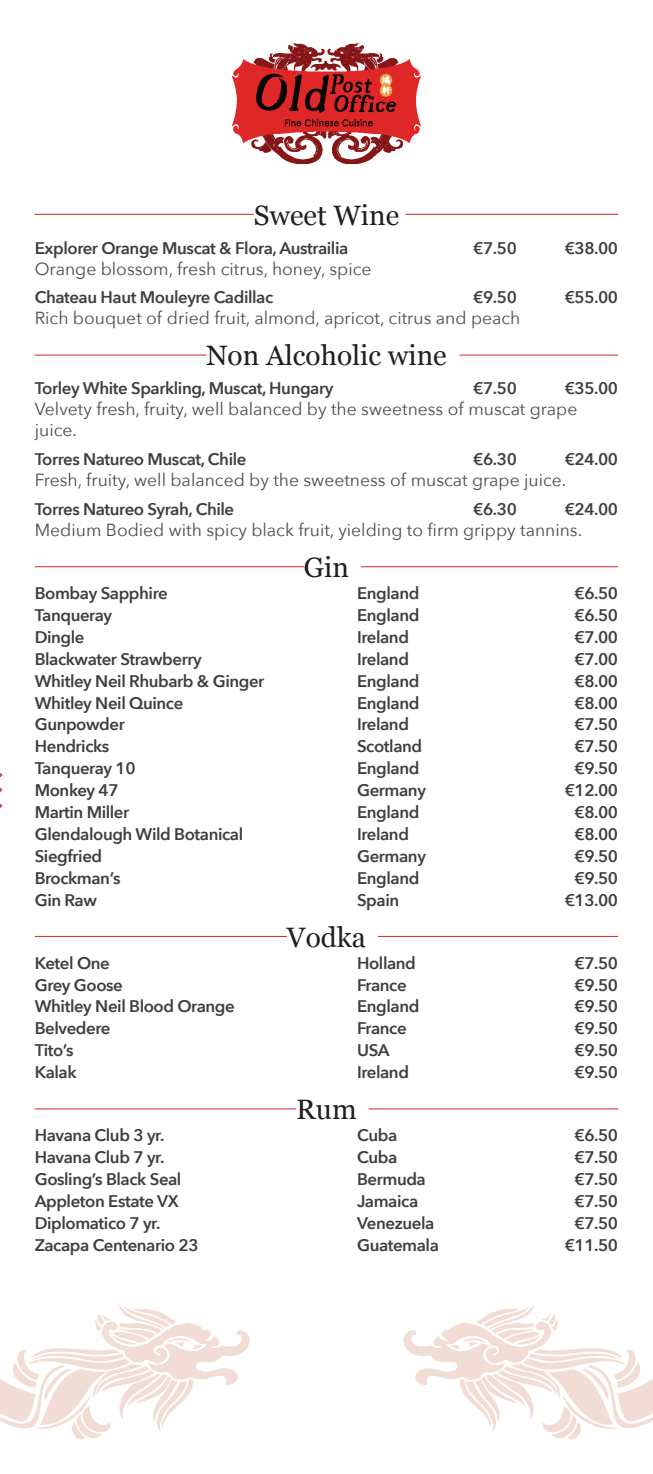
<style>
.page{position:relative;width:653px;height:1474px;background:#fff}
.page>*{position:absolute;margin:0;border:0;box-sizing:border-box;transform-origin:0 0}
.t1{font:28px "Georgia";color:#231f20}
.t2{font:17.5px/21px "Avenir Next";color:#4b4c4d}
.t3{font:600 16.8px "Avenir Next";letter-spacing:-.025em;color:#3e3e3f}
</style>
<div class="page">
<img style="left:250px;top:43px;width:170px;height:121px">
<svg style="left:0;top:59px;width:250px;height:1381px"></svg>
<svg style="left:403px;top:1305px;width:249px;height:135px"></svg>
<hr style="left:35px;top:214px;width:583px;height:1px;background:#d1232a">
<div style="left:253px;top:206px;width:152px;height:16px;background:#fff"></div>
<hr style="left:35px;top:354px;width:583px;height:1px;background:#d1232a">
<div style="left:206px;top:347px;width:253px;height:16px;background:#fff"></div>
<hr style="left:35px;top:566px;width:583px;height:1px;background:#d1232a">
<div style="left:304px;top:558px;width:57px;height:16px;background:#fff"></div>
<hr style="left:35px;top:936px;width:583px;height:1px;background:#d1232a">
<div style="left:287px;top:928px;width:91px;height:16px;background:#fff"></div>
<hr style="left:35px;top:1108px;width:583px;height:1px;background:#d1232a">
<div style="left:296px;top:1100px;width:72px;height:16px;background:#fff"></div>
<h1 class="t1" style="left:253px;top:194px;width:147px">Sweet Wine</h1>
<p class="t3" style="left:35px;top:233px;width:315px">Explorer Orange Muscat &amp; Flora, Austrailia</p>
<p class="t3" style="left:473px;top:233px;width:45px">€7.50</p>
<p class="t3" style="left:564px;top:233px;width:55px">€38.00</p>
<p class="t2" style="left:35px;top:257px;width:338px">Orange blossom, fresh citrus, honey, spice</p>
<p class="t3" style="left:35px;top:283px;width:240px">Chateau Haut Mouleyre Cadillac</p>
<p class="t3" style="left:473px;top:283px;width:45px">€9.50</p>
<p class="t3" style="left:564px;top:283px;width:55px">€55.00</p>
<p class="t2" style="left:35px;top:307px;width:487px">Rich bouquet of dried fruit, almond, apricot, citrus and peach</p>
<h1 class="t1" style="left:206px;top:335px;width:242px">Non Alcoholic wine</h1>
<p class="t3" style="left:35px;top:374px;width:300px">Torley White Sparkling, Muscat, Hungary</p>
<p class="t3" style="left:473px;top:374px;width:45px">€7.50</p>
<p class="t3" style="left:564px;top:374px;width:55px">€35.00</p>
<p class="t2" style="left:35px;top:398px;width:544px">Velvety fresh, fruity, well balanced by the sweetness of muscat grape juice.</p>
<p class="t3" style="left:35px;top:445px;width:213px">Torres Natureo Muscat, Chile</p>
<p class="t3" style="left:473px;top:445px;width:45px">€6.30</p>
<p class="t3" style="left:564px;top:445px;width:55px">€24.00</p>
<p class="t2" style="left:35px;top:469px;width:533px">Fresh, fruity, well balanced by the sweetness of muscat grape juice.</p>
<p class="t3" style="left:35px;top:495px;width:201px">Torres Natureo Syrah, Chile</p>
<p class="t3" style="left:473px;top:495px;width:45px">€6.30</p>
<p class="t3" style="left:564px;top:495px;width:55px">€24.00</p>
<p class="t2" style="left:35px;top:518px;width:548px">Medium Bodied with spicy black fruit, yielding to firm grippy tannins.</p>
<h1 class="t1" style="left:304px;top:547px;width:47px">Gin</h1>
<p class="t3" style="left:35px;top:578px;width:134px">Bombay Sapphire</p>
<p class="t3" style="left:357px;top:578px;width:64px">England</p>
<p class="t3" style="left:574px;top:578px;width:45px">€6.50</p>
<p class="t3" style="left:35px;top:600px;width:79px">Tanqueray</p>
<p class="t3" style="left:357px;top:600px;width:64px">England</p>
<p class="t3" style="left:574px;top:600px;width:45px">€6.50</p>
<p class="t3" style="left:35px;top:622px;width:51px">Dingle</p>
<p class="t3" style="left:357px;top:622px;width:53px">Ireland</p>
<p class="t3" style="left:574px;top:622px;width:45px">€7.00</p>
<p class="t3" style="left:35px;top:644px;width:168px">Blackwater Strawberry</p>
<p class="t3" style="left:357px;top:644px;width:53px">Ireland</p>
<p class="t3" style="left:574px;top:644px;width:45px">€7.00</p>
<p class="t3" style="left:35px;top:666px;width:231px">Whitley Neil Rhubarb &amp; Ginger</p>
<p class="t3" style="left:357px;top:666px;width:64px">England</p>
<p class="t3" style="left:574px;top:666px;width:45px">€8.00</p>
<p class="t3" style="left:35px;top:688px;width:150px">Whitley Neil Quince</p>
<p class="t3" style="left:357px;top:688px;width:64px">England</p>
<p class="t3" style="left:574px;top:688px;width:45px">€8.00</p>
<p class="t3" style="left:35px;top:710px;width:91px">Gunpowder</p>
<p class="t3" style="left:357px;top:710px;width:53px">Ireland</p>
<p class="t3" style="left:574px;top:710px;width:45px">€7.50</p>
<p class="t3" style="left:35px;top:732px;width:76px">Hendricks</p>
<p class="t3" style="left:357px;top:732px;width:67px">Scotland</p>
<p class="t3" style="left:574px;top:732px;width:45px">€7.50</p>
<p class="t3" style="left:35px;top:754px;width:102px">Tanqueray 10</p>
<p class="t3" style="left:357px;top:754px;width:64px">England</p>
<p class="t3" style="left:574px;top:754px;width:45px">€9.50</p>
<p class="t3" style="left:35px;top:776px;width:85px">Monkey 47</p>
<p class="t3" style="left:357px;top:776px;width:70px">Germany</p>
<p class="t3" style="left:564px;top:776px;width:55px">€12.00</p>
<p class="t3" style="left:35px;top:797px;width:96px">Martin Miller</p>
<p class="t3" style="left:357px;top:797px;width:64px">England</p>
<p class="t3" style="left:574px;top:797px;width:45px">€8.00</p>
<p class="t3" style="left:35px;top:819px;width:210px">Glendalough Wild Botanical</p>
<p class="t3" style="left:357px;top:819px;width:53px">Ireland</p>
<p class="t3" style="left:574px;top:819px;width:45px">€8.00</p>
<p class="t3" style="left:35px;top:841px;width:69px">Siegfried</p>
<p class="t3" style="left:357px;top:841px;width:70px">Germany</p>
<p class="t3" style="left:574px;top:841px;width:45px">€9.50</p>
<p class="t3" style="left:35px;top:863px;width:87px">Brockman’s</p>
<p class="t3" style="left:357px;top:863px;width:64px">England</p>
<p class="t3" style="left:574px;top:863px;width:45px">€9.50</p>
<p class="t3" style="left:35px;top:885px;width:64px">Gin Raw</p>
<p class="t3" style="left:357px;top:885px;width:44px">Spain</p>
<p class="t3" style="left:564px;top:885px;width:55px">€13.00</p>
<h1 class="t1" style="left:287px;top:916px;width:80px">Vodka</h1>
<p class="t3" style="left:35px;top:948px;width:77px">Ketel One</p>
<p class="t3" style="left:357px;top:948px;width:60px">Holland</p>
<p class="t3" style="left:574px;top:948px;width:45px">€7.50</p>
<p class="t3" style="left:35px;top:970px;width:90px">Grey Goose</p>
<p class="t3" style="left:357px;top:970px;width:51px">France</p>
<p class="t3" style="left:574px;top:970px;width:45px">€9.50</p>
<p class="t3" style="left:35px;top:992px;width:201px">Whitley Neil Blood Orange</p>
<p class="t3" style="left:357px;top:992px;width:64px">England</p>
<p class="t3" style="left:574px;top:992px;width:45px">€9.50</p>
<p class="t3" style="left:35px;top:1014px;width:77px">Belvedere</p>
<p class="t3" style="left:357px;top:1014px;width:51px">France</p>
<p class="t3" style="left:574px;top:1014px;width:45px">€9.50</p>
<p class="t3" style="left:35px;top:1036px;width:40px">Tito’s</p>
<p class="t3" style="left:357px;top:1036px;width:34px">USA</p>
<p class="t3" style="left:574px;top:1036px;width:45px">€9.50</p>
<p class="t3" style="left:35px;top:1057px;width:43px">Kalak</p>
<p class="t3" style="left:357px;top:1057px;width:53px">Ireland</p>
<p class="t3" style="left:574px;top:1057px;width:45px">€9.50</p>
<h1 class="t1" style="left:296px;top:1089px;width:62px">Rum</h1>
<p class="t3" style="left:35px;top:1120px;width:131px">Havana Club 3 yr.</p>
<p class="t3" style="left:357px;top:1120px;width:42px">Cuba</p>
<p class="t3" style="left:574px;top:1120px;width:45px">€6.50</p>
<p class="t3" style="left:35px;top:1142px;width:131px">Havana Club 7 yr.</p>
<p class="t3" style="left:357px;top:1142px;width:42px">Cuba</p>
<p class="t3" style="left:574px;top:1142px;width:45px">€7.50</p>
<p class="t3" style="left:35px;top:1164px;width:148px">Gosling’s Black Seal</p>
<p class="t3" style="left:357px;top:1164px;width:70px">Bermuda</p>
<p class="t3" style="left:574px;top:1164px;width:45px">€7.50</p>
<p class="t3" style="left:35px;top:1186px;width:145px">Appleton Estate VX</p>
<p class="t3" style="left:357px;top:1186px;width:63px">Jamaica</p>
<p class="t3" style="left:574px;top:1186px;width:45px">€7.50</p>
<p class="t3" style="left:35px;top:1208px;width:127px">Diplomatico 7 yr.</p>
<p class="t3" style="left:357px;top:1208px;width:79px">Venezuela</p>
<p class="t3" style="left:574px;top:1208px;width:45px">€7.50</p>
<p class="t3" style="left:35px;top:1230px;width:165px">Zacapa Centenario 23</p>
<p class="t3" style="left:357px;top:1230px;width:83px">Guatemala</p>
<p class="t3" style="left:564px;top:1230px;width:55px">€11.50</p>
</div>
